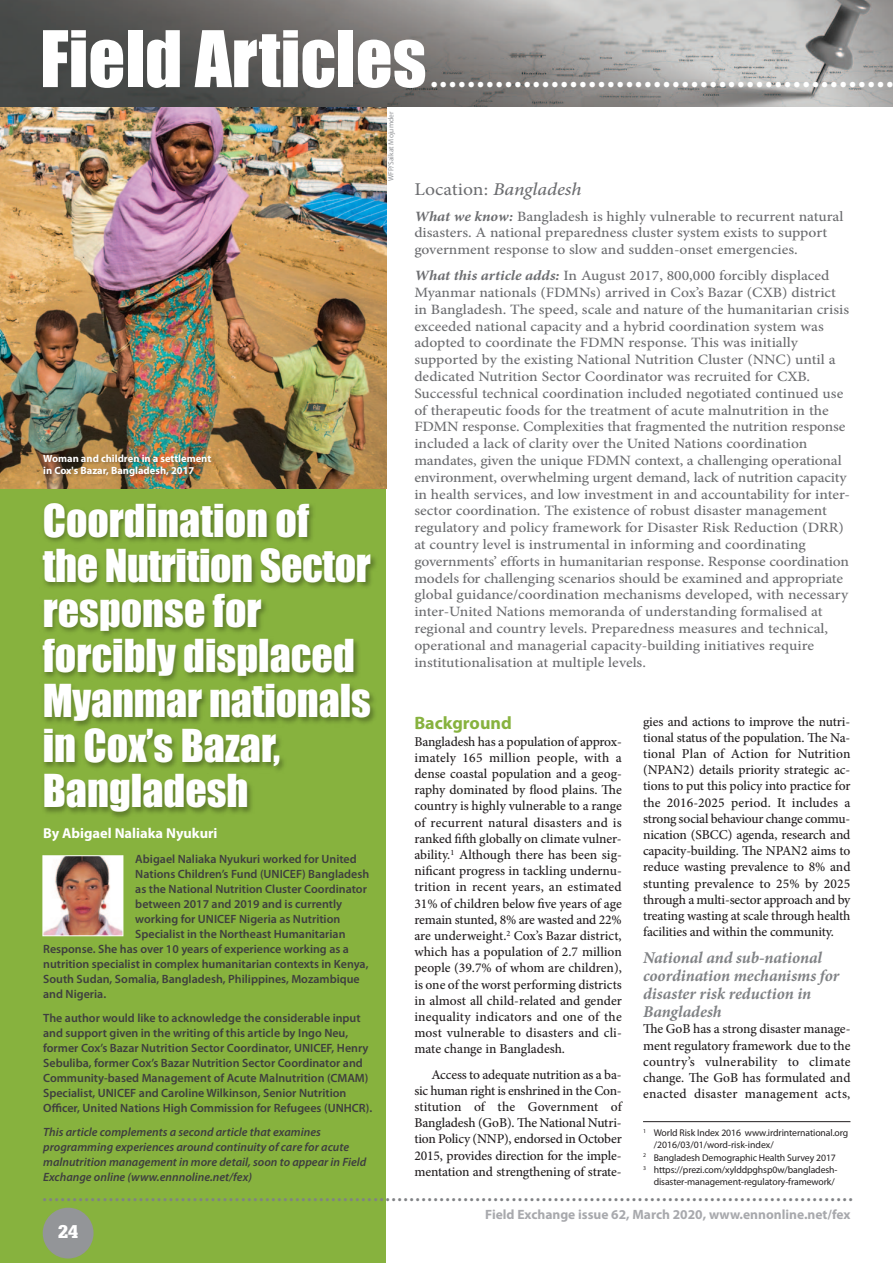
<style>
.page{position:relative;width:893px;height:1263px;background:#fff}
.page>*{position:absolute;margin:0;border:0;box-sizing:border-box;transform-origin:0 0}
.t1{font:72px "Impact";color:#fff}
.t2{font:42px/45px "Impact";color:#fff}
.t3{font:700 30px "Myriad Pro";color:#fff}
.t4{font:italic 500 18px "Minion Pro";letter-spacing:-.005em;color:#6c6d70;scale:1.09 1}
.t5{font:700 18px "Myriad Pro";color:#87b23e}
.t6{font:900 18px "Glypha 75";color:#fff}
.t7{font:700 16.5px "Myriad Pro";color:#808285}
.t8{font:italic 700 16.5px/18px "Minion Pro";letter-spacing:-.005em;color:#808285}
.t9{font:700 14.4px "Myriad Pro";color:#fff}
.t10{font:500 14.25px/16.8px "Minion Pro";color:#6c6d70;scale:1.09 1}
.t11{font:500 13.5px/16.2px "Minion Pro";letter-spacing:-.01em;color:#231f20;text-align:justify}
.t12{font:700 13.5px "Myriad Pro";color:#a8a9ad}
.t13{font:600 12px/15px "Myriad Pro";color:#3e3e3f}
.t14{font:italic 600 12px/15px "Myriad Pro";color:#3e3e3f}
.t15{font:700 10.5px/12px "Myriad Pro";color:#fff}
.t16{font:9.75px/12.3px "Myriad Pro";letter-spacing:-.01em;color:#231f20}
.t17{font:7.5px "Myriad Pro";color:#939598}
.s1{font-weight:400;font-style:normal}
.s2{font-weight:700;font-style:italic}
</style>
<div class="page">
<div style="left:0;top:410px;width:386px;height:853px;background:#87b23e"></div>
<div style="left:43px;top:1208px;width:51px;height:50px;background:#939598;border-radius:50%"></div>
<img style="left:0;top:106px;width:387px;height:383px">
<img style="left:11px;top:488px;width:376px;height:330px">
<img style="left:45px;top:857px;width:76px;height:77px">
<div style="left:43px;top:855px;width:80px;height:81px;border:1px solid #fff"></div>
<img style="left:34px;top:448px;width:197px;height:51px">
<img style="left:0;top:0;width:893px;height:106px">
<hr style="left:643px;top:1121px;width:207px;height:1px;background:#231f20">
<p class="t1" style="left:40px;top:36px;width:388px">Field Articles</p>
<p class="t3" style="left:430px;top:66px;width:465px">..................................................</p>
<p class="t17" style="left:388px;top:181px;width:71px;rotate:-90deg">WFP/Saikat Mojumder</p>
<p class="t15" style="left:43px;top:453px;width:170px">Woman and children in a settlement in Cox's Bazar, Bangladesh, 2017</p>
<p class="t2" style="left:43px;top:502px;width:268px">Coordination of</p>
<p class="t2" style="left:43px;top:547px;width:330px">the Nutrition Sector response for forcibly displaced<br>Myanmar nationals in Cox’s Bazar,<br>Bangladesh</p>
<p class="t9" style="left:43px;top:828px;width:176px">By Abigael Naliaka Nyukuri</p>
<p class="t13" style="left:135px;top:853px;width:223px">Abigael Naliaka Nyukuri worked for United</p>
<p class="t13" style="left:135px;top:868px;width:235px">Nations Children’s Fund (UNICEF) Bangladesh</p>
<p class="t13" style="left:135px;top:883px;width:233px">as the National Nutrition Cluster Coordinator</p>
<p class="t13" style="left:135px;top:898px;width:208px">between 2017 and 2019 and is currently</p>
<p class="t13" style="left:135px;top:913px;width:206px">working for UNICEF Nigeria as Nutrition</p>
<p class="t13" style="left:135px;top:928px;width:212px">Specialist in the Northeast Humanitarian</p>
<p class="t13" style="left:43px;top:943px;width:307px">Response. She has over 10 years of experience working as a</p>
<p class="t13" style="left:43px;top:958px;width:327px">nutrition specialist in complex humanitarian contexts in Kenya,</p>
<p class="t13" style="left:43px;top:973px;width:318px">South Sudan, Somalia, Bangladesh, Philippines, Mozambique</p>
<p class="t13" style="left:43px;top:988px;width:65px">and Nigeria.</p>
<p class="t13" style="left:43px;top:1012px;width:331px">The author would like to acknowledge the considerable input and support given in the writing of this article by Ingo Neu, former Cox’s Bazar Nutrition Sector Coordinator, UNICEF, Henry Sebuliba, former Cox’s Bazar Nutrition Sector Coordinator and Community-based Management of Acute Malnutrition (CMAM)<br>Specialist, UNICEF and Caroline Wilkinson, Senior Nutrition Officer, United Nations High Commission for Refugees (UNHCR).</p>
<p class="t14" style="left:43px;top:1126px;width:325px">This article complements a second article that examines programming experiences around continuity of care for acute malnutrition management in more detail, soon to appear in Field Exchange online (www.ennnoline.net/fex)</p>
<p class="t4" style="left:414px;top:182px;width:155px"><span class="s1">Location:</span> Bangladesh</p>
<p class="t10" style="left:414px;top:209px;width:395px"><span class="s2">What we know:</span> Bangladesh is highly vulnerable to recurrent natural disasters. A national preparedness cluster system exists to support government response to slow and sudden-onset emergencies.</p>
<p class="t10" style="left:414px;top:269px;width:401px"><span class="s2">What this article adds:</span> In August 2017, 800,000 forcibly displaced Myanmar nationals (FDMNs) arrived in Cox’s Bazar (CXB) district in Bangladesh. The speed, scale and nature of the humanitarian crisis exceeded national capacity and a hybrid coordination system was adopted to coordinate the FDMN response. This was initially supported by the existing National Nutrition Cluster (NNC) until a dedicated Nutrition Sector Coordinator was recruited for CXB.<br>Successful technical coordination included negotiated continued use of therapeutic foods for the treatment of acute malnutrition in the FDMN response. Complexities that fragmented the nutrition response included a lack of clarity over the United Nations coordination mandates, given the unique FDMN context, a challenging operational environment, overwhelming urgent demand, lack of nutrition capacity in health services, and low investment in and accountability for inter&shy;sector coordination. The existence of robust disaster management regulatory and policy framework for Disaster Risk Reduction (DRR) at country level is instrumental in informing and coordinating governments’ efforts in humanitarian response. Response coordination models for challenging scenarios should be examined and appropriate global guidance/coordination mechanisms developed, with necessary inter-United Nations memoranda of understanding formalised at regional and country levels. Preparedness measures and technical, operational and managerial capacity-building initiatives require institutionalisation at multiple levels.</p>
<p class="t5" style="left:414px;top:716px;width:99px">Background</p>
<p class="t11" style="left:414px;top:734px;width:209px">Bangladesh has a population of approx&shy;imately 165 million people, with a dense coastal population and a geog&shy;raphy dominated by flood plains. The country is highly vulnerable to a range of recurrent natural disasters and is ranked fifth globally on climate vulner&shy;ability.<sup>1</sup> Although there has been sig&shy;nificant progress in tackling undernu&shy;trition in recent years, an estimated 31% of children below five years of age remain stunted, 8% are wasted and 22% are underweight.<sup>2</sup> Cox’s Bazar district, which has a population of 2.7 million people (39.7% of whom are children), is one of the worst performing districts in almost all child-related and gender inequality indicators and one of the most vulnerable to disasters and cli&shy;mate change in Bangladesh.</p>
<p class="t11" style="left:414px;top:1067px;width:209px;text-indent:17px">Access to adequate nutrition as a ba&shy;sic human right is enshrined in the Con&shy;stitution of the Government of Bangladesh (GoB). The National Nutri&shy;tion Policy (NNP), endorsed in October 2015, provides direction for the imple&shy;mentation and strengthening of strate-</p>
<p class="t11" style="left:643px;top:714px;width:209px">gies and actions to improve the nutri&shy;tional status of the population. The Na&shy;tional Plan of Action for Nutrition (NPAN2) details priority strategic ac&shy;tions to put this policy into practice for the 2016-2025 period. It includes a strong social behaviour change commu&shy;nication (SBCC) agenda, research and capacity-building. The NPAN2 aims to reduce wasting prevalence to 8% and stunting prevalence to 25% by 2025 through a multi-sector approach and by treating wasting at scale through health facilities and within the community.</p>
<p class="t8" style="left:643px;top:950px;width:181px">National and sub-national</p>
<p class="t8" style="left:643px;top:968px;width:198px">coordination mechanisms for disaster risk reduction in<br>Bangladesh</p>
<p class="t11" style="left:643px;top:1022px;width:209px">The GoB has a strong disaster manage&shy;ment regulatory framework due to the country’s vulnerability to climate change. The GoB has formulated and enacted disaster management acts,</p>
<p class="t16" style="left:654px;top:1127px;width:196px;text-indent:-11px"><sup>1</sup> World Risk Index 2016 www.irdrinternational.org /2016/03/01/word-risk-index/</p>
<p class="t16" style="left:643px;top:1152px;width:194px"><sup>2</sup> Bangladesh Demographic Health Survey 2017</p>
<p class="t16" style="left:643px;top:1164px;width:196px;text-align:right"><sup>3</sup> https://prezi.com/xylddpghsp0w/bangladesh&shy;disaster-management-regulatory-framework/</p>
<p class="t7" style="left:43px;top:1189px;width:812px">.......................................................................................................................................</p>
<p class="t6" style="left:58px;top:1221px;width:22px">24</p>
<p class="t12" style="left:485px;top:1209px;width:367px">Field Exchange issue 62, March 2020, www.ennonline.net/fex</p>
</div>
